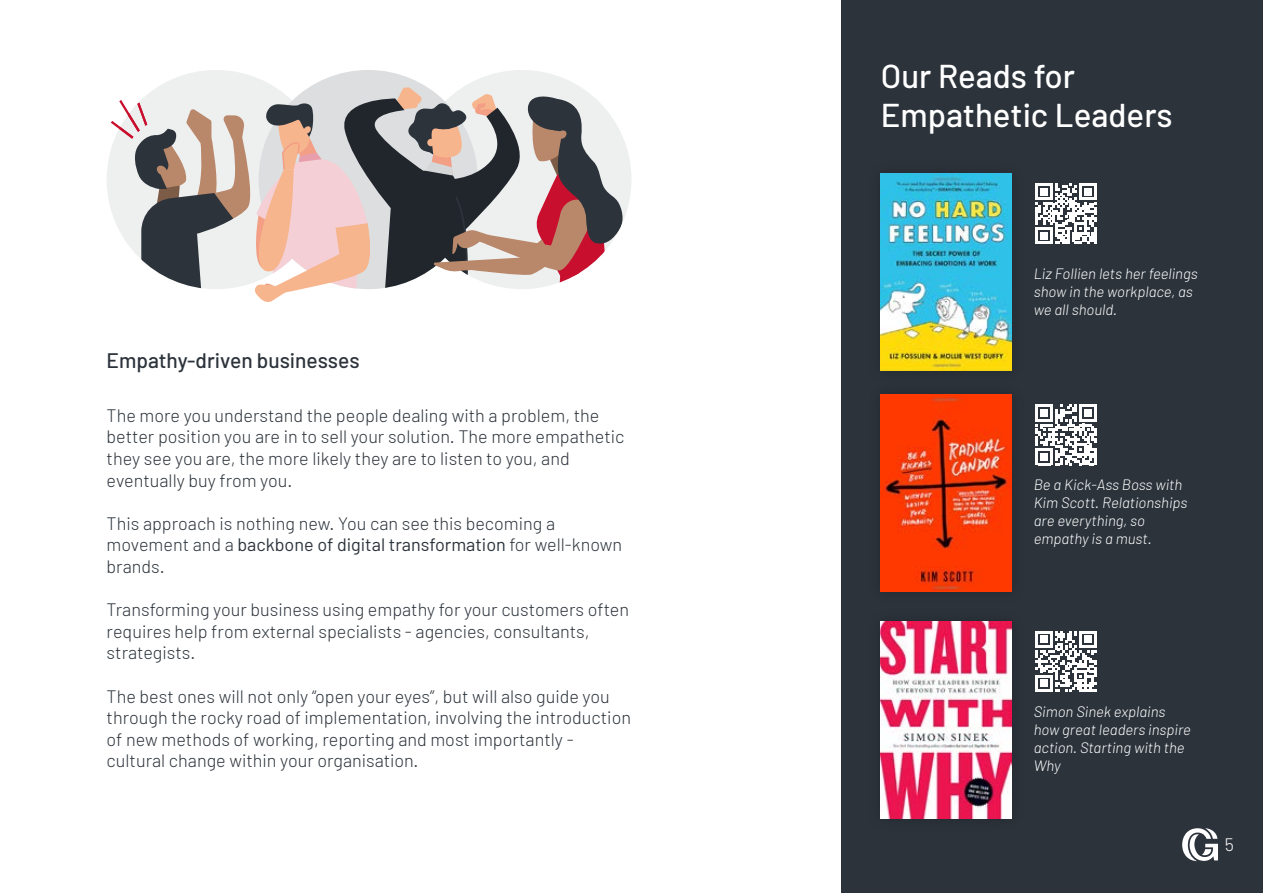
<style>
.page{position:relative;width:1263px;height:893px;background:#fff}
.page>*{position:absolute;margin:0;border:0;box-sizing:border-box;transform-origin:0 0}
.t1{font:500 33px/39.6px "Barlow";color:#fff}
.t2{font:500 21px "Barlow";color:#2c333b}
.t3{font:300 18px/21.6px "Barlow";color:#2c333b}
.t4{font:300 18px "Barlow";color:#fff}
.t5{font:italic 300 15px/18px "Barlow";color:#fff}
.s1{font-weight:400}
</style>
<div class="page">
<div style="left:842px;top:0;width:421px;height:893px;background:#2c333b"></div>
<svg style="left:1035px;top:631px;width:61px;height:61px"></svg>
<svg style="left:1035px;top:404px;width:61px;height:61px"></svg>
<svg style="left:1035px;top:183px;width:61px;height:61px"></svg>
<div style="left:412px;top:70px;width:219px;height:219px;background:#eeefef;border-radius:50%"></div>
<div style="left:107px;top:70px;width:219px;height:219px;background:#eeefef;border-radius:50%"></div>
<div style="left:259px;top:70px;width:219px;height:219px;background:#dddee0;border-radius:50%"></div>
<svg style="left:111px;top:87px;width:513px;height:215px"></svg>
<img style="left:881px;top:621px;width:131px;height:197px">
<div style="left:868px;top:381px;width:157px;height:224px;background:#000;opacity:.23"></div>
<img style="left:881px;top:395px;width:131px;height:197px">
<div style="left:868px;top:160px;width:157px;height:224px;background:#2a3138"></div>
<img style="left:881px;top:173px;width:131px;height:198px">
<svg style="left:1182px;top:828px;width:36px;height:33px"></svg>
<p class="t2" style="left:107px;top:347px;width:255px">Empathy-driven businesses</p>
<p class="t3" style="left:107px;top:404px;width:519px">The more you understand the people dealing with a problem, the better position you are in to sell your solution. The more empathetic they see you are, the more likely they are to listen to you, and eventually buy from you.</p>
<p class="t3" style="left:107px;top:512px;width:517px">This approach is nothing new. You can see this becoming a movement and a <span class="s1">backbone of digital transformation</span> for well-known brands.</p>
<p class="t3" style="left:107px;top:598px;width:524px">Transforming your business using empathy for your customers often requires help from external specialists - agencies, consultants, strategists.</p>
<p class="t3" style="left:107px;top:685px;width:526px">The best ones will not only “open your eyes”, but will also guide you through the rocky road of implementation, involving the introduction of new methods of working, reporting and most importantly - cultural change within your organisation.</p>
<h1 class="t1" style="left:881px;top:55px;width:293px">Our Reads for<br>Empathetic Leaders</h1>
<p class="t5" style="left:1034px;top:264px;width:165px">Liz Follien lets her feelings show in the workplace, as we all should.</p>
<p class="t5" style="left:1034px;top:475px;width:155px">Be a Kick-Ass Boss with<br>Kim Scott. Relationships are everything, so empathy is a must.</p>
<p class="t5" style="left:1034px;top:702px;width:159px">Simon Sinek explains how great leaders inspire action. Starting with the<br>Why</p>
<p class="t4" style="left:1225px;top:833px;width:11px">5</p>
</div>
